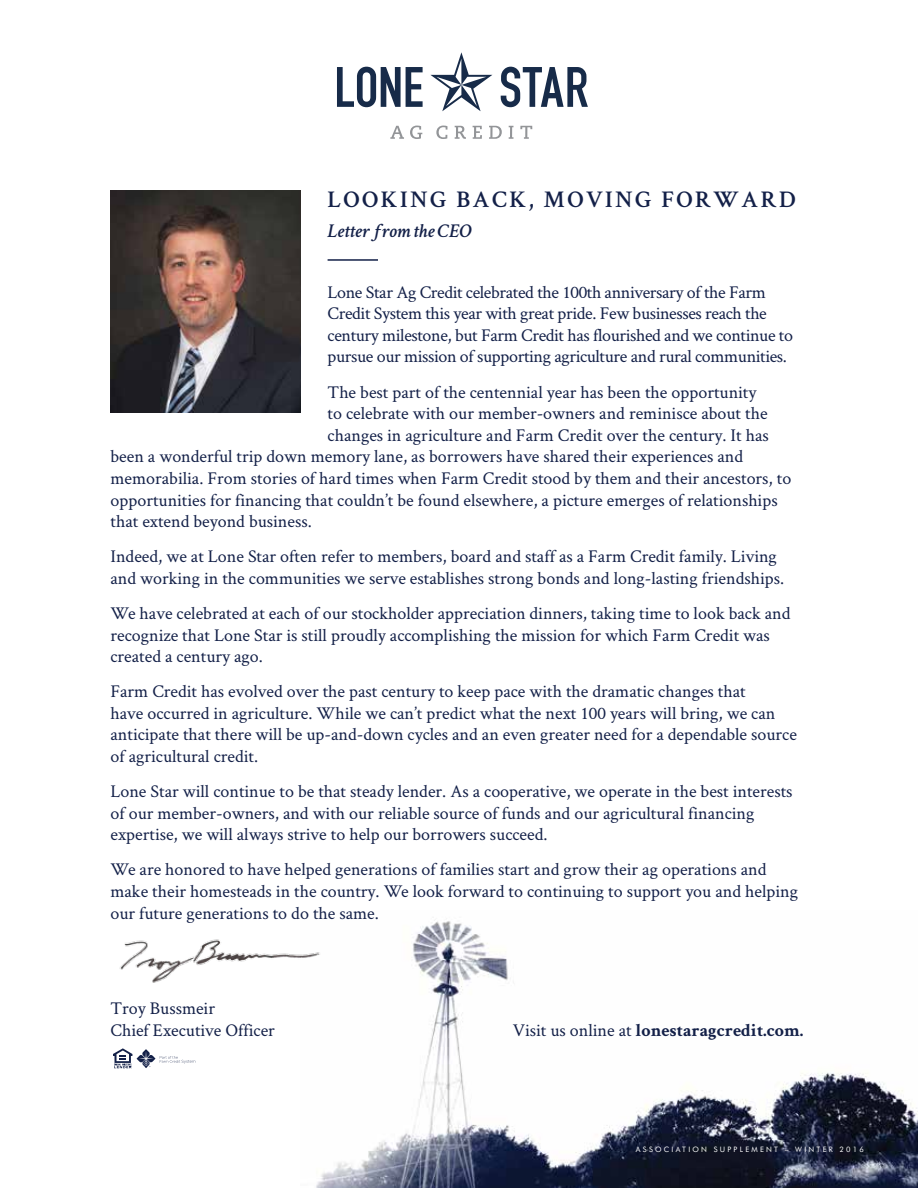
<style>
.page{position:relative;width:918px;height:1188px;background:#fff}
.page>*{position:absolute;margin:0;border:0;box-sizing:border-box;transform-origin:0 0}
.t1{font:600 24px "Crimson Text";letter-spacing:.1em;color:#132048}
.t2{font:italic 600 19.5px "Crimson Text";color:#132048}
.t3{font:18px/21.6px "Crimson Text";color:#132048}
.t4{font:18px/21.6px "Crimson Text";letter-spacing:-.02em;color:#132048}
.t5{font:700 18px "Crimson Text";color:#132048}
.t6{font:7.5px "Futura BT";letter-spacing:.3em;color:#fff}
.s1{font-weight:400}
</style>
<div class="page">
<img style="left:316px;top:920px;width:602px;height:268px">
<img style="left:111px;top:190px;width:190px;height:223px">
<svg style="left:337px;top:67px;width:86px;height:40px"></svg>
<svg style="left:501px;top:67px;width:87px;height:40px"></svg>
<svg style="left:390px;top:126px;width:14px;height:13px"></svg>
<svg style="left:410px;top:126px;width:12px;height:13px"></svg>
<svg style="left:436px;top:126px;width:11px;height:13px"></svg>
<svg style="left:455px;top:126px;width:11px;height:13px"></svg>
<svg style="left:473px;top:126px;width:9px;height:13px"></svg>
<svg style="left:489px;top:126px;width:13px;height:13px"></svg>
<svg style="left:509px;top:126px;width:4px;height:13px"></svg>
<svg style="left:520px;top:126px;width:12px;height:13px"></svg>
<svg style="left:430px;top:52px;width:62px;height:59px"></svg>
<img style="left:119px;top:931px;width:209px;height:56px">
<svg style="left:113px;top:1048px;width:82px;height:20px"></svg>
<hr style="left:328px;top:259px;width:50px;height:2px;background:#132048">
<h1 class="t1" style="left:328px;top:182px;width:470px">LOOKING BACK, MOVING FORWARD</h1>
<p class="t2" style="left:328px;top:217px;width:146px">Letter from the CEO</p>
<p class="t4" style="left:328px;top:280px;width:467px">Lone Star Ag Credit celebrated the 100th anniversary of the Farm Credit System this year with great pride. Few businesses reach the century milestone, but Farm Credit has flourished and we continue to pursue our mission of supporting agriculture and rural communities.</p>
<p class="t3" style="left:328px;top:380px;width:430px">The best part of the centennial year has been the opportunity</p>
<p class="t3" style="left:328px;top:402px;width:442px">to celebrate with our member-owners and reminisce about the</p>
<p class="t3" style="left:328px;top:424px;width:443px">changes in agriculture and Farm Credit over the century. It has</p>
<p class="t3" style="left:111px;top:445px;width:634px">been a wonderful trip down memory lane, as borrowers have shared their experiences and</p>
<p class="t3" style="left:111px;top:467px;width:682px">memorabilia. From stories of hard times when Farm Credit stood by them and their ancestors, to</p>
<p class="t3" style="left:111px;top:488px;width:669px">opportunities for financing that couldn’t be found elsewhere, a picture emerges of relationships</p>
<p class="t3" style="left:111px;top:510px;width:203px">that extend beyond business.</p>
<p class="t3" style="left:111px;top:545px;width:675px">Indeed, we at Lone Star often refer to members, board and staff as a Farm Credit family. Living and working in the communities we serve establishes strong bonds and long-lasting friendships.</p>
<p class="t3" style="left:111px;top:602px;width:682px">We have celebrated at each of our stockholder appreciation dinners, taking time to look back and recognize that Lone Star is still proudly accomplishing the mission for which Farm Credit was created a century ago.</p>
<p class="t3" style="left:111px;top:680px;width:688px">Farm Credit has evolved over the past century to keep pace with the dramatic changes that<br>have occurred in agriculture. While we can’t predict what the next 100 years will bring, we can anticipate that there will be up-and-down cycles and an even greater need for a dependable source of agricultural credit.</p>
<p class="t3" style="left:111px;top:780px;width:684px">Lone Star will continue to be that steady lender. As a cooperative, we operate in the best interests of our member-owners, and with our reliable source of funds and our agricultural financing expertise, we will always strive to help our borrowers succeed.</p>
<p class="t3" style="left:111px;top:858px;width:689px">We are honored to have helped generations of families start and grow their ag operations and make their homesteads in the country. We look forward to continuing to support you and helping our future generations to do the same.</p>
<p class="t3" style="left:111px;top:997px;width:166px">Troy Bussmeir<br>Chief Executive Officer</p>
<p class="t5" style="left:513px;top:1019px;width:292px"><span class="s1">Visit us online at</span> lonestaragcredit.com.</p>
<p class="t6" style="left:636px;top:1145px;width:230px">ASSOCIATION SUPPLEMENT – WINTER 2016</p>
</div>
